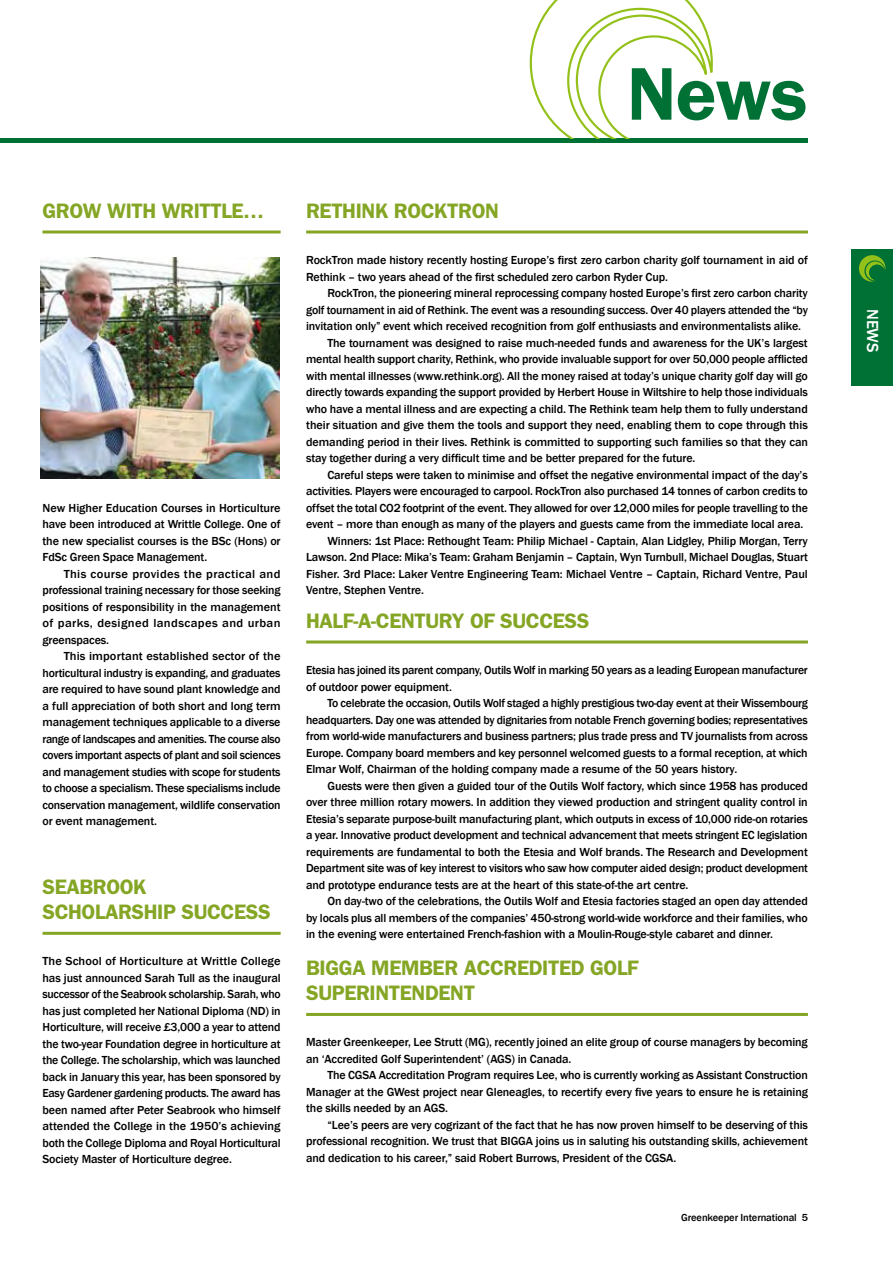
<style>
.page{position:relative;width:893px;height:1263px;background:#fff}
.page>*{position:absolute;margin:0;border:0;box-sizing:border-box;transform-origin:0 0}
.t1{font:600 75px "Franklin Gothic";color:#007135}
.t2{font:600 21px/25.5px "Franklin Gothic";letter-spacing:-.02em;color:#85a625}
.t3{font:500 16.5px "Franklin Gothic";color:#fff}
.t4{font:500 12px/16.5px "Franklin Gothic";letter-spacing:-.01em;color:#000;text-align:justify}
.t5{font:500 12px/16.5px "Franklin Gothic";letter-spacing:-.01em;color:#000;text-align:justify;scale:1.04 1}
.t6{font:500 12px/16.5px "Franklin Gothic";letter-spacing:-.01em;color:#000;text-align:justify;scale:1.05 1}
.t7{font:500 10.5px "Franklin Gothic";letter-spacing:-.01em;color:#000}
</style>
<div class="page">
<div style="left:852px;top:249px;width:41px;height:137px;background:#007135"></div>
<hr style="left:0;top:139px;width:808px;height:4px;background:#007135">
<svg style="left:859px;top:255px;width:26px;height:27px"></svg>
<svg style="left:529px;top:0;width:185px;height:139px"></svg>
<hr style="left:306px;top:1013px;width:502px;height:3px;background:#85a625">
<hr style="left:43px;top:230px;width:238px;height:3px;background:#85a625">
<hr style="left:306px;top:230px;width:502px;height:3px;background:#85a625">
<img style="left:40px;top:257px;width:240px;height:221px">
<hr style="left:43px;top:932px;width:238px;height:3px;background:#85a625">
<hr style="left:306px;top:640px;width:502px;height:3px;background:#85a625">
<h1 class="t1" style="left:627px;top:50px;width:182px">NEWS</h1>
<h2 class="t2" style="left:43px;top:198px;width:30px">GROW</h2>
<h2 class="t2" style="left:107px;top:198px;width:85px">WITH WRITTLE</h2>
<h2 class="t2" style="left:243px;top:198px;width:22px">…</h2>
<p class="t4" style="left:43px;top:499px;width:240px">New Higher Education Courses in Horticulture have been introduced at Writtle College. One of the new specialist courses is the BSc (Hons) or FdSc Green Space Management.</p>
<p class="t6" style="left:43px;top:565px;width:228px;text-indent:21px">This course provides the practical and professional training necessary for those seeking positions of responsibility in the management of parks, designed landscapes and urban greenspaces.</p>
<p class="t5" style="left:43px;top:648px;width:230px;text-indent:21px">This important established sector of the horticultural industry is expanding, and graduates are required to have sound plant knowledge and a full appreciation of both short and long term management techniques applicable to a diverse range of landscapes and amenities. The course also covers important aspects of plant and soil sciences and management studies with scope for students to choose a specialism. These specialisms include conservation management, wildlife conservation or event management.</p>
<h2 class="t2" style="left:43px;top:873px;width:230px">SEABROOK<br>SCHOLARSHIP SUCCESS</h2>
<p class="t5" style="left:43px;top:953px;width:231px">The School of Horticulture at Writtle College has just announced Sarah Tull as the inaugural successor of the Seabrook scholarship. Sarah, who has just completed her National Diploma (ND) in Horticulture, will receive £3,000 a year to attend the two-year Foundation degree in horticulture at the College. The scholarship, which was launched back in January this year, has been sponsored by Easy Gardener gardening products. The award has been named after Peter Seabrook who himself attended the College in the 1950’s achieving both the College Diploma and Royal Horticultural Society Master of Horticulture degree.</p>
<h2 class="t2" style="left:306px;top:198px;width:194px">RETHINK ROCKTRON</h2>
<p class="t4" style="left:306px;top:252px;width:503px">RockTron made history recently hosting Europe’s first zero carbon charity golf tournament in aid of<br>Rethink – two years ahead of the first scheduled zero carbon Ryder Cup.</p>
<p class="t4" style="left:327px;top:285px;width:482px">RockTron, the pioneering mineral reprocessing company hosted Europe’s first zero carbon charity</p>
<p class="t4" style="left:306px;top:301px;width:503px">golf tournament in aid of Rethink. The event was a resounding success. Over 40 players attended the “by</p>
<p class="t4" style="left:306px;top:318px;width:496px">invitation only” event which received recognition from golf enthusiasts and environmentalists alike.</p>
<p class="t4" style="left:327px;top:334px;width:482px">The tournament was designed to raise much-needed funds and awareness for the UK’s largest</p>
<p class="t4" style="left:306px;top:351px;width:503px">mental health support charity, Rethink, who provide invaluable support for over 50,000 people afflicted</p>
<p class="t4" style="left:306px;top:367px;width:503px">with mental illnesses (www.rethink.org). All the money raised at today’s unique charity golf day will go</p>
<p class="t4" style="left:306px;top:384px;width:503px">directly towards expanding the support provided by Herbert House in Wiltshire to help those individuals</p>
<p class="t4" style="left:306px;top:400px;width:503px">who have a mental illness and are expecting a child. The Rethink team help them to fully understand</p>
<p class="t4" style="left:306px;top:417px;width:503px">their situation and give them the tools and support they need, enabling them to cope through this</p>
<p class="t4" style="left:306px;top:433px;width:503px">demanding period in their lives. Rethink is committed to supporting such families so that they can</p>
<p class="t4" style="left:306px;top:450px;width:391px">stay together during a very difficult time and be better prepared for the future.</p>
<p class="t4" style="left:327px;top:466px;width:482px">Careful steps were taken to minimise and offset the negative environmental impact of the day’s</p>
<p class="t4" style="left:306px;top:483px;width:503px">activities. Players were encouraged to carpool. RockTron also purchased 14 tonnes of carbon credits to</p>
<p class="t4" style="left:306px;top:499px;width:503px">offset the total CO2 footprint of the event. They allowed for over 12,000 miles for people travelling to the</p>
<p class="t4" style="left:306px;top:516px;width:499px">event – more than enough as many of the players and guests came from the immediate local area.</p>
<p class="t4" style="left:327px;top:532px;width:482px">Winners: 1st Place: Rethought Team: Philip Michael - Captain, Alan Lidgley, Philip Morgan, Terry</p>
<p class="t4" style="left:306px;top:549px;width:503px">Lawson. 2nd Place: Mika’s Team: Graham Benjamin – Captain, Wyn Turnbull, Michael Douglas, Stuart</p>
<p class="t4" style="left:306px;top:565px;width:503px">Fisher. 3rd Place: Laker Ventre Engineering Team: Michael Ventre – Captain, Richard Ventre, Paul</p>
<p class="t4" style="left:306px;top:582px;width:119px">Ventre, Stephen Ventre.</p>
<h2 class="t2" style="left:306px;top:608px;width:285px">HALF-A-CENTURY OF SUCCESS</h2>
<p class="t4" style="left:306px;top:662px;width:503px">Etesia has joined its parent company, Outils Wolf in marking 50 years as a leading European manufacturer of outdoor power equipment.</p>
<p class="t4" style="left:306px;top:695px;width:503px;text-indent:21px">To celebrate the occasion, Outils Wolf staged a highly prestigious two-day event at their Wissembourg headquarters. Day one was attended by dignitaries from notable French governing bodies; representatives from world-wide manufacturers and business partners; plus trade press and TV journalists from across Europe. Company board members and key personnel welcomed guests to a formal reception, at which Elmar Wolf, Chairman of the holding company made a resume of the 50 years history.</p>
<p class="t4" style="left:306px;top:777px;width:503px;text-indent:21px">Guests were then given a guided tour of the Outils Wolf factory, which since 1958 has produced over three million rotary mowers. In addition they viewed production and stringent quality control in Etesia’s separate purpose-built manufacturing plant, which outputs in excess of 10,000 ride-on rotaries a year. Innovative product development and technical advancement that meets stringent EC legislation requirements are fundamental to both the Etesia and Wolf brands. The Research and Development Department site was of key interest to visitors who saw how computer aided design; product development and prototype endurance tests are at the heart of this state-of-the art centre.</p>
<p class="t4" style="left:306px;top:893px;width:503px;text-indent:21px">On day-two of the celebrations, the Outils Wolf and Etesia factories staged an open day attended by locals plus all members of the companies’ 450-strong world-wide workforce and their families, who in the evening were entertained French-fashion with a Moulin-Rouge-style cabaret and dinner.</p>
<h2 class="t2" style="left:306px;top:955px;width:334px">BIGGA MEMBER ACCREDITED GOLF<br>SUPERINTENDENT</h2>
<p class="t4" style="left:306px;top:1034px;width:503px">Master Greenkeeper, Lee Strutt (MG), recently joined an elite group of course managers by becoming an ‘Accredited Golf Superintendent’ (AGS) in Canada.</p>
<p class="t4" style="left:306px;top:1067px;width:503px;text-indent:21px">The CGSA Accreditation Program requires Lee, who is currently working as Assistant Construction Manager at the GWest project near Gleneagles, to recertify every five years to ensure he is retaining the skills needed by an AGS.</p>
<p class="t4" style="left:306px;top:1117px;width:503px;text-indent:21px">“Lee’s peers are very cogrizant of the fact that he has now proven himself to be deserving of this professional recognition. We trust that BIGGA joins us in saluting his outstanding skills, achievement and dedication to his career,” said Robert Burrows, President of the CGSA.</p>
<p class="t7" style="left:681px;top:1211px;width:128px">Greenkeeper International 5</p>
<h3 class="t3" style="left:883px;top:309px;width:45px;rotate:90deg">NEWS</h3>
</div>
